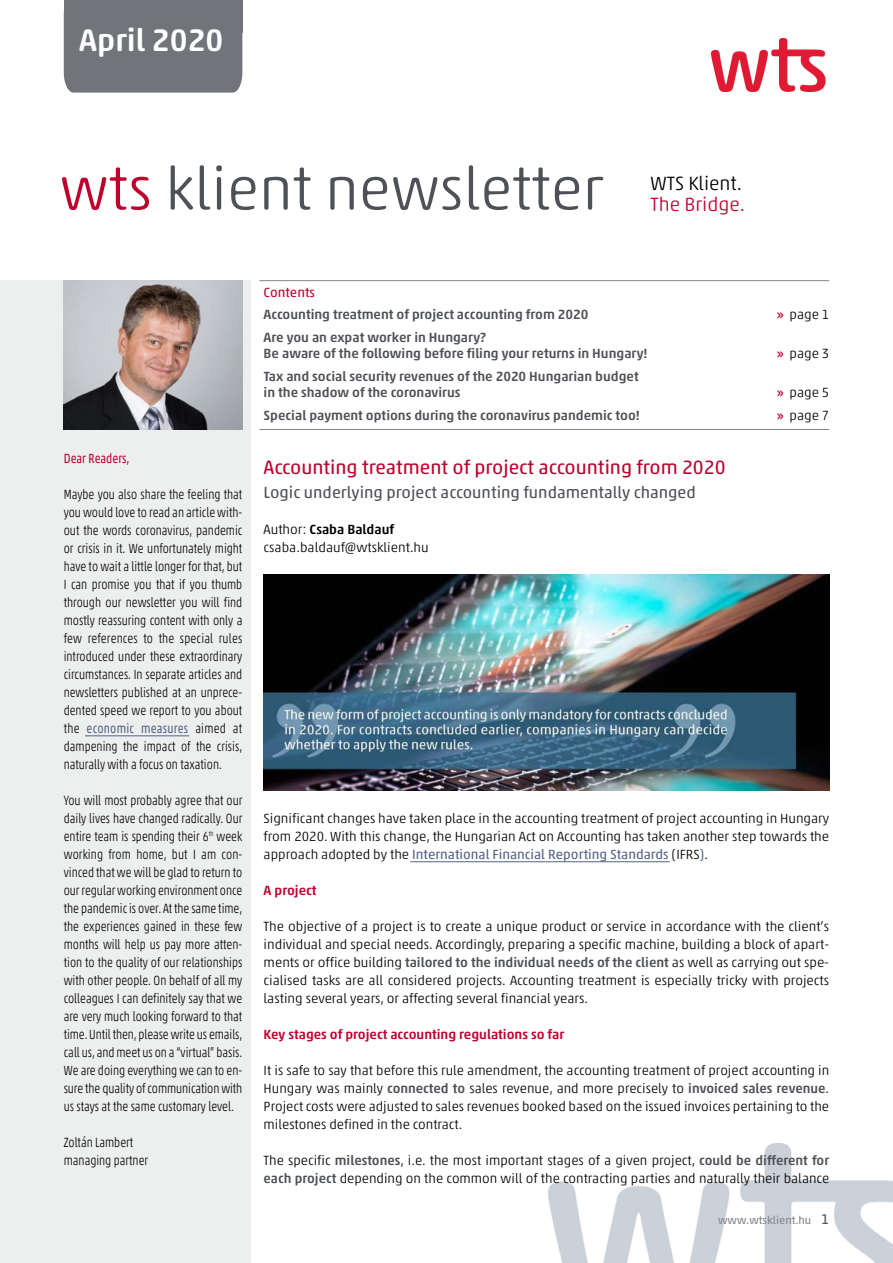
<style>
.page{position:relative;width:893px;height:1263px;background:#fff}
.page>*{position:absolute;margin:0;border:0;box-sizing:border-box;transform-origin:0 0}
.t1{font:300 60px "Akko Rounded Pro";color:#4e5157}
.t2{font:500 31.5px "Akko Rounded Pro";color:#fff}
.t3{font:19.5px "Akko Rounded Pro";color:#bf002d}
.t4{font:300 19.5px "Akko Rounded Pro";color:#000}
.t5{font:300 19.5px "Akko Rounded Pro";color:#bf002d}
.t6{font:16.5px "Akko Rounded Pro";color:#4e5157}
.t7{font:300 13.5px/18px "Akko Pro";color:#000;text-align:justify}
.t8{font:300 13.5px/18px "Akko Pro";color:#000;text-align:justify;scale:.8 1}
.t9{font:500 13.5px/16.5px "Akko Pro";color:#4e5157}
.t10{font:500 13.5px "Akko Pro";color:#bf002d}
.t11{font:13.5px "Akko Pro";color:#bf002d;scale:.8 1}
.t12{font:13.5px "Akko Pro";color:#bf002d}
.t13{font:11.25px "Akko Pro";color:#83858a}
.s1{color:#bf002d}
.s2{font-weight:500;color:#bf002d}
.s3{font-weight:400;color:#526185}
.s4{font-weight:500}
.s5{font-weight:500;color:#4e5157}
.s6{font-size:14.25px;color:#4e5157}
</style>
<div class="page">
<img style="left:549px;top:1144px;width:344px;height:119px">
<div style="left:0;top:281px;width:251px;height:982px;background:#edeeee"></div>
<div style="left:64px;top:0;width:178px;height:32px;background:#717479"></div>
<div style="left:64px;top:32px;width:178px;height:61px;background:#717479"></div>
<img style="left:711px;top:38px;width:115px;height:54px">
<hr style="left:259px;top:280px;width:570px;height:1px;background:#83858a">
<hr style="left:259px;top:429px;width:570px;height:1px;background:#83858a">
<hr style="left:410px;top:861px;width:260px;height:1px;background:#526185">
<img style="left:264px;top:574px;width:565px;height:217px">
<img style="left:64px;top:281px;width:178px;height:148px">
<hr style="left:85px;top:735px;width:104px;height:1px;background:#526185">
<h2 class="t2" style="left:79px;top:29px;width:146px">April 2020</h2>
<h1 class="t1" style="left:60px;top:168px;width:545px"><span class="s1">wts</span> klient newsletter</h1>
<h3 class="t4" style="left:651px;top:177px;width:93px">WTS Klient.</h3>
<h3 class="t5" style="left:651px;top:198px;width:96px">The Bridge.</h3>
<p class="t12" style="left:264px;top:288px;width:53px">Contents</p>
<p class="t9" style="left:264px;top:308px;width:326px">Accounting treatment of project accounting from 2020</p>
<p class="t7" style="left:777px;top:307px;width:54px"><span class="s2">»</span> page 1</p>
<p class="t9" style="left:264px;top:330px;width:385px">Are you an expat worker in Hungary?<br>Be aware of the following before filing your returns in Hungary!</p>
<p class="t7" style="left:777px;top:346px;width:54px"><span class="s2">»</span> page 3</p>
<p class="t9" style="left:264px;top:369px;width:377px">Tax and social security revenues of the 2020 Hungarian budget in the shadow of the coronavirus</p>
<p class="t7" style="left:777px;top:385px;width:54px"><span class="s2">»</span> page 5</p>
<p class="t11" style="left:64px;top:454px;width:84px">Dear Readers,</p>
<p class="t8" style="left:64px;top:487px;width:225px">Maybe you also share the feeling that you would love to read an article with&shy;out the words coronavirus, pandemic or crisis in it. We unfortunately might have to wait a little longer for that, but I can promise you that if you thumb through our newsletter you will find mostly reassuring content with only a few references to the special rules introduced under these extraordinary circumstances. In separate articles and newsletters published at an unprece&shy;dented speed we report to you about the <span class="s3">economic measures</span> aimed at dampening the impact of the crisis, naturally with a focus on taxation.</p>
<p class="t8" style="left:64px;top:793px;width:225px">You will most probably agree that our daily lives have changed radically. Our entire team is spending their 6<sup>th</sup> week working from home, but I am con&shy;vinced that we will be glad to return to our regular working environment once the pandemic is over. At the same time, the experiences gained in these few months will help us pay more atten&shy;tion to the quality of our relationships with other people. On behalf of all my colleagues I can definitely say that we are very much looking forward to that time. Until then, please write us emails, call us, and meet us on a “virtual” basis.<br>We are doing everything we can to en&shy;sure the quality of communication with us stays at the same customary level.</p>
<p class="t8" style="left:64px;top:1135px;width:107px">Zoltán Lambert managing partner</p>
<p class="t9" style="left:264px;top:408px;width:378px">Special payment options during the coronavirus pandemic too!</p>
<p class="t7" style="left:777px;top:407px;width:54px"><span class="s2">»</span> page 7</p>
<h3 class="t3" style="left:264px;top:460px;width:464px">Accounting treatment of project accounting from 2020</h3>
<p class="t6" style="left:264px;top:487px;width:434px">Logic underlying project accounting fundamentally changed</p>
<p class="t7" style="left:264px;top:521px;width:167px">Author: <span class="s4">Csaba Baldauf </span>csaba.baldauf@wtsklient.hu</p>
<p class="t7" style="left:264px;top:811px;width:567px">Significant changes have taken place in the accounting treatment of project accounting in Hungary from 2020. With this change, the Hungarian Act on Accounting has taken another step towards the approach adopted by the <span class="s3">International Financial Reporting Standards</span> (IFRS<span class="s3">)</span>.</p>
<p class="t10" style="left:264px;top:886px;width:54px">A project</p>
<p class="t7" style="left:264px;top:919px;width:567px">The objective of a project is to create a unique product or service in accordance with the client’s individual and special needs. Accordingly, preparing a specific machine, building a block of apart&shy;ments or office building <span class="s5">tailored to the individual needs of the client</span> as well as carrying out spe&shy;cialised tasks are all considered projects. Accounting treatment is especially tricky with projects lasting several years, or affecting several financial years.</p>
<p class="t10" style="left:264px;top:1030px;width:302px">Key stages of project accounting regulations so far</p>
<p class="t7" style="left:264px;top:1063px;width:567px">It is safe to say that before this rule amendment, the accounting treatment of project accounting in Hungary was mainly <span class="s5">connected to</span> sales revenue, and more precisely to <span class="s5">invoiced sales revenue</span>.<br>Project costs were adjusted to sales revenues booked based on the issued invoices pertaining to the milestones defined in the contract.</p>
<p class="t7" style="left:264px;top:1153px;width:567px">The specific <span class="s5">milestones</span>, i.e. the most important stages of a given project, <span class="s5">could be different for each project</span> depending on the common will of the contracting parties and naturally their balance</p>
<p class="t13" style="left:718px;top:1216px;width:113px">www.wtsklient.hu <span class="s6">1</span></p>
</div>
